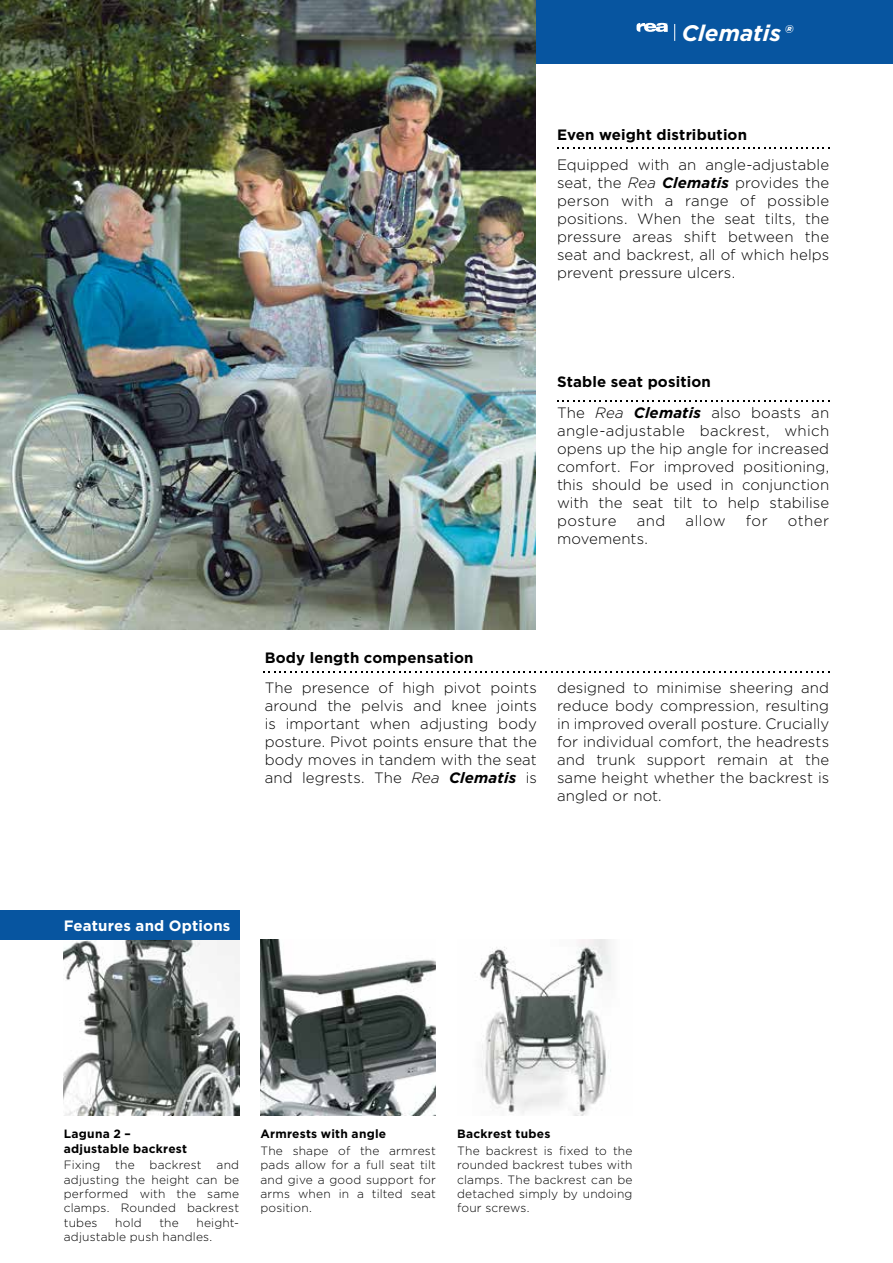
<style>
.page{position:relative;width:893px;height:1263px;background:#fff}
.page>*{position:absolute;margin:0;border:0;box-sizing:border-box;transform-origin:0 0}
.t1{font:italic 700 22.5px "Gotham";letter-spacing:.005em;color:#fff}
.t2{font:300 15px/18px "Gotham";letter-spacing:.005em;color:#000;text-align:justify}
.t3{font:700 15px/30.8px "Gotham";letter-spacing:.01em;color:#000}
.t4{font:700 15px "Gotham";letter-spacing:.015em;color:#fff}
.t5{font:300 12px/14.4px "Gotham";letter-spacing:.015em;color:#000;text-align:justify}
.t6{font:700 12px/14.4px "Gotham";letter-spacing:.02em;color:#000}
.s1{font-style:italic}
.s2{font-weight:700;font-style:italic}
.s3{font-weight:300}
.s4{font-weight:300;font-style:italic}
</style>
<div class="page">
<div style="left:536px;top:0;width:357px;height:64px;background:#0755a0"></div>
<img style="left:0;top:0;width:536px;height:629px">
<img style="left:64px;top:940px;width:175px;height:175px">
<img style="left:260px;top:940px;width:176px;height:175px">
<img style="left:480px;top:940px;width:131px;height:175px">
<div style="left:0;top:910px;width:239px;height:30px;background:#0755a0"></div>
<svg style="left:557px;top:147px;width:272px;height:2px"></svg>
<svg style="left:557px;top:400px;width:272px;height:1px"></svg>
<svg style="left:263px;top:671px;width:566px;height:1px"></svg>
<svg style="left:636px;top:23px;width:32px;height:9px"></svg>
<svg style="left:674px;top:24px;width:1px;height:17px"></svg>
<h1 class="t1" style="left:682px;top:18px;width:112px">Clematis ®</h1>
<p class="t3" style="left:557px;top:119px;width:192px">Even weight distribution</p>
<p class="t2" style="left:557px;top:156px;width:274px">Equipped with an angle-adjustable seat, the <span class="s1">Rea</span> <span class="s2">Clematis</span> provides the person with a range of possible positions. When the seat tilts, the pressure areas shift between the seat and backrest, all of which helps prevent pressure ulcers.</p>
<p class="t3" style="left:557px;top:366px;width:274px">Stable seat position<br><span class="s3">The</span> <span class="s4">Rea</span> <span class="s1">Clematis</span> <span class="s3">also boasts an</span></p>
<p class="t2" style="left:557px;top:421px;width:274px">angle-adjustable backrest, which opens up the hip angle for increased comfort. For improved positioning, this should be used in conjunction with the seat tilt to help stabilise posture</p>
<p class="t2" style="left:637px;top:511px;width:30px">and</p>
<p class="t2" style="left:686px;top:511px;width:42px">allow</p>
<p class="t2" style="left:746px;top:511px;width:23px">for</p>
<p class="t2" style="left:788px;top:511px;width:43px">other</p>
<p class="t2" style="left:557px;top:529px;width:93px">movements.</p>
<p class="t3" style="left:265px;top:642px;width:210px">Body length compensation</p>
<p class="t2" style="left:265px;top:679px;width:274px">The presence of high pivot points around the pelvis and knee joints is important when adjusting body posture. Pivot points ensure that the body moves in tandem with the seat and legrests. The <span class="s1">Rea</span> <span class="s2">Clematis</span> is</p>
<p class="t2" style="left:557px;top:679px;width:274px">designed to minimise sheering and reduce body compression, resulting in improved overall posture. Crucially for individual comfort, the headrests and trunk support remain at the same height whether the backrest is angled or not.</p>
<p class="t4" style="left:64px;top:915px;width:168px">Features and Options</p>
<p class="t6" style="left:64px;top:1127px;width:125px">Laguna 2 – adjustable backrest</p>
<p class="t5" style="left:64px;top:1157px;width:177px">Fixing the backrest and adjusting the height can be performed with the same clamps. Rounded backrest tubes</p>
<p class="t5" style="left:64px;top:1215px;width:177px;text-indent:133px">height&shy;adjustable push handles.</p>
<p class="t5" style="left:115px;top:1215px;width:28px">hold</p>
<p class="t5" style="left:159px;top:1215px;width:21px">the</p>
<p class="t6" style="left:260px;top:1127px;width:127px">Armrests with angle</p>
<p class="t5" style="left:260px;top:1143px;width:177px">The shape of the armrest pads allow for a full seat tilt and give a good support for arms when in a tilted seat position.</p>
<p class="t6" style="left:457px;top:1127px;width:95px">Backrest tubes</p>
<p class="t5" style="left:457px;top:1143px;width:177px">The backrest is fixed to the rounded backrest tubes with clamps. The backrest can be detached simply by undoing four screws.</p>
</div>
